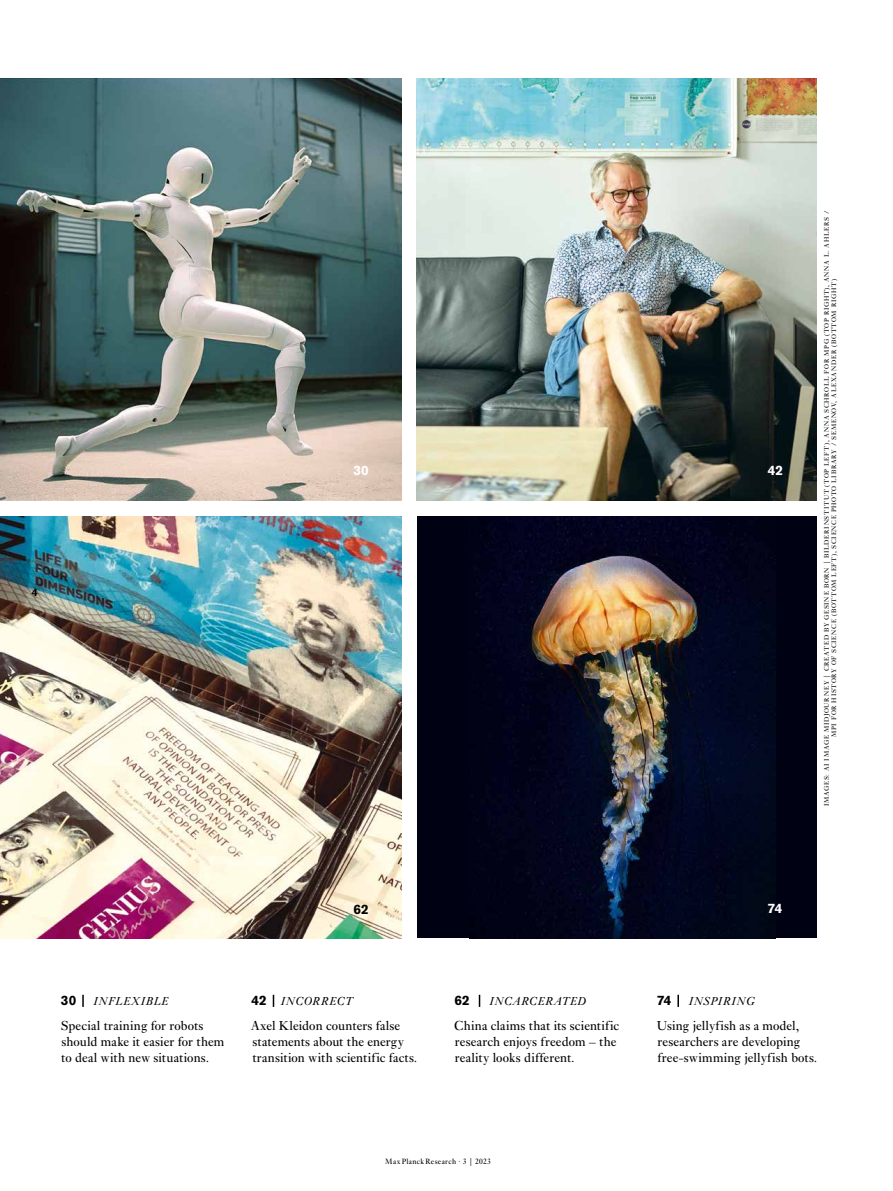
<style>
.page{position:relative;width:893px;height:1191px;background:#fff}
.page>*{position:absolute;margin:0;border:0;box-sizing:border-box;transform-origin:0 0}
.t1{font:13.5px/15.9px "Ehrhardt MT Pro";letter-spacing:.01em;color:#000}
.t2{font:700 13.5px "Akzidenz Grotesk BQ";letter-spacing:.01em;color:#000}
.t3{font:700 13.5px "Akzidenz Grotesk BQ";color:#fff}
.t4{font:italic 12px "Ehrhardt MT Pro";letter-spacing:.025em;color:#000}
.t5{font:700 10.5px "Akzidenz Grotesk Pro";color:#000}
.t6{font:7.95px "Ehrhardt MT Pro";letter-spacing:.04em;color:#000}
.t7{font:6.75px/7.5px "Ehrhardt MT Pro";letter-spacing:.11em;color:#000;text-align:center}
.s1{font-family:"Akzidenz Grotesk BQ";font-weight:700;font-style:normal;font-size:13.5px}
</style>
<div class="page">
<img style="left:0;top:79px;width:401px;height:421px">
<div style="left:417px;top:516px;width:399px;height:422px;background:#000113"></div>
<img style="left:475px;top:516px;width:300px;height:422px">
<img style="left:417px;top:79px;width:399px;height:421px">
<img style="left:0;top:516px;width:401px;height:422px">
<svg style="left:82px;top:994px;width:2px;height:13px"></svg>
<svg style="left:479px;top:994px;width:1px;height:13px"></svg>
<svg style="left:273px;top:994px;width:1px;height:13px"></svg>
<svg style="left:677px;top:994px;width:2px;height:13px"></svg>
<p class="t5" style="left:32px;top:585px;width:7px">4</p>
<p class="t3" style="left:353px;top:463px;width:17px">30</p>
<p class="t3" style="left:768px;top:463px;width:17px">42</p>
<p class="t7" style="left:823px;top:806px;width:597px;rotate:-90deg">IMAGES: AI IMAGE MIDJOURNEY | CREATED BY GESINE BORN | BILDERINSTITUT (TOP LEFT), ANNA SCHROLL FOR MPG (TOP RIGHT), ANNA L. AHLERS /<br>MPI FOR HISTORY OF SCIENCE (BOTTOM LEFT), SCIENCE PHOTO LIBRARY / SEMENOV, ALEXANDER (BOTTOM RIGHT)</p>
<p class="t2" style="left:353px;top:901px;width:17px">62</p>
<p class="t3" style="left:768px;top:900px;width:16px">74</p>
<p class="t2" style="left:61px;top:993px;width:17px">30</p>
<p class="t4" style="left:93px;top:994px;width:77px">INFLEXIBLE</p>
<p class="t1" style="left:61px;top:1017px;width:165px">Special training for robots should make it easier for them to deal with new situations.</p>
<p class="t4" style="left:252px;top:994px;width:103px"><span class="s1">42</span> INCORRECT</p>
<p class="t1" style="left:251px;top:1017px;width:168px">Axel Kleidon counters false statements about the energy transition with scientific facts.</p>
<p class="t2" style="left:454px;top:993px;width:17px">62</p>
<p class="t4" style="left:489px;top:994px;width:98px">INCARCERATED</p>
<p class="t1" style="left:454px;top:1017px;width:166px">China claims that its scientific research enjoys freedom – the reality looks different.</p>
<p class="t2" style="left:657px;top:993px;width:16px">74</p>
<p class="t4" style="left:688px;top:994px;width:68px">INSPIRING</p>
<p class="t1" style="left:657px;top:1017px;width:162px">Using jellyfish as a model, researchers are developing free-swimming jellyfish bots.</p>
<p class="t6" style="left:385px;top:1156px;width:107px">Max Planck Research · 3 | 2023</p>
</div>
